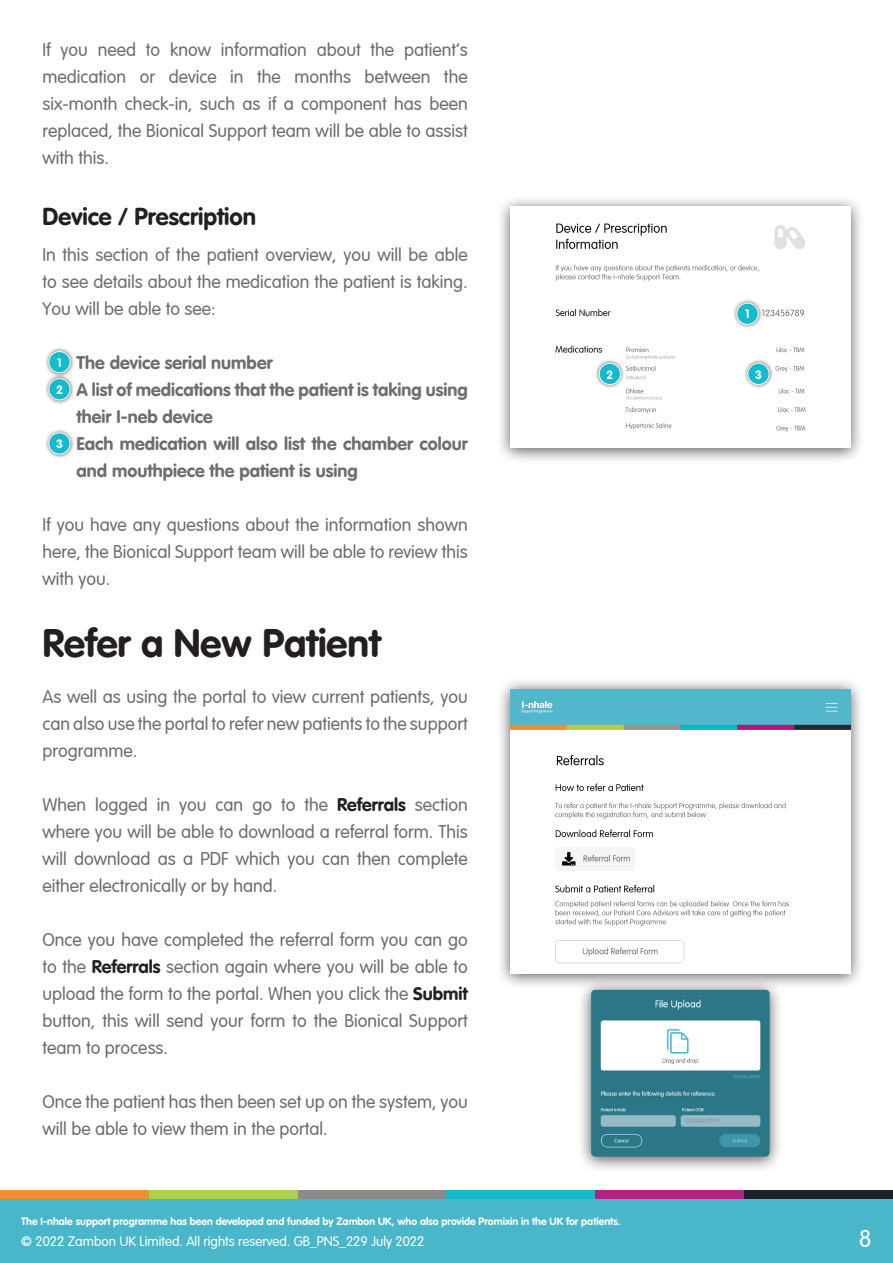
<style>
.page{position:relative;width:893px;height:1263px;background:#fff}
.page>*{position:absolute;margin:0;border:0;box-sizing:border-box;transform-origin:0 0}
.t1{font:39px "VAG Rounded Bold";color:#231f20}
.t2{font:24px "VAG Rounded Bold";color:#231f20}
.t3{font:300 24px "VAG Rounded";color:#fff}
.t4{font:300 18px/27px "VAG Rounded";color:#6c6d70;text-align:justify}
.t5{font:18px/27px "VAG Rounded Bold";color:#6c6d70}
.t6{font:300 13.5px "VAG Rounded";color:#fff}
.t7{font:12px "VAG Rounded Bold";color:#fff}
.t8{font:10.5px "VAG Rounded Bold";color:#fff}
.s1{font-family:"Arial";font-weight:700}
.s2{font-family:"VAG Rounded Bold";font-weight:400;color:#231f20}
</style>
<div class="page">
<div style="left:0;top:1199px;width:893px;height:64px;background:#49b7c9"></div>
<div style="left:0;top:1191px;width:149px;height:8px;background:#ed9038"></div>
<div style="left:149px;top:1191px;width:149px;height:8px;background:#add14d"></div>
<div style="left:298px;top:1191px;width:148px;height:8px;background:#8d8986"></div>
<div style="left:446px;top:1191px;width:149px;height:8px;background:#14bccb"></div>
<div style="left:595px;top:1191px;width:149px;height:8px;background:#b62084"></div>
<div style="left:744px;top:1191px;width:149px;height:8px;background:#1c222a"></div>
<div style="left:496px;top:195px;width:369px;height:269px;background:#231f20;opacity:.75"></div>
<img style="left:510px;top:207px;width:340px;height:241px">
<div style="left:496px;top:677px;width:369px;height:313px;background:#231f20;opacity:.75"></div>
<img style="left:510px;top:689px;width:340px;height:285px">
<div style="left:44px;top:347px;width:31px;height:31px;background:#231f20;opacity:.75"></div>
<div style="left:49px;top:351px;width:21px;height:22px;background:#14bccb;border-radius:50%"></div>
<div style="left:48px;top:351px;width:22px;height:22px;border:1px solid #fff;border-radius:50%"></div>
<div style="left:44px;top:374px;width:31px;height:31px;background:#231f20;opacity:.75"></div>
<div style="left:49px;top:379px;width:21px;height:21px;background:#14bccb;border-radius:50%"></div>
<div style="left:48px;top:378px;width:22px;height:22px;border:1px solid #fff;border-radius:50%"></div>
<div style="left:44px;top:428px;width:31px;height:31px;background:#231f20;opacity:.75"></div>
<div style="left:49px;top:433px;width:21px;height:21px;background:#14bccb;border-radius:50%"></div>
<div style="left:48px;top:432px;width:22px;height:22px;border:1px solid #fff;border-radius:50%"></div>
<div style="left:732px;top:299px;width:31px;height:30px;background:#231f20;opacity:.75"></div>
<div style="left:737px;top:303px;width:21px;height:21px;background:#14bccb;border-radius:50%"></div>
<div style="left:736px;top:303px;width:22px;height:22px;border:1px solid #fff;border-radius:50%"></div>
<div style="left:595px;top:359px;width:30px;height:30px;background:#231f20;opacity:.75"></div>
<div style="left:599px;top:363px;width:21px;height:21px;background:#14bccb;border-radius:50%"></div>
<div style="left:599px;top:363px;width:22px;height:22px;border:1px solid #fff;border-radius:50%"></div>
<div style="left:743px;top:359px;width:31px;height:30px;background:#231f20;opacity:.75"></div>
<div style="left:748px;top:363px;width:21px;height:21px;background:#14bccb;border-radius:50%"></div>
<div style="left:747px;top:363px;width:22px;height:22px;border:1px solid #fff;border-radius:50%"></div>
<div style="left:577px;top:977px;width:207px;height:196px;background:#231f20;opacity:.75"></div>
<img style="left:591px;top:990px;width:179px;height:167px">
<p class="t4" style="left:43px;top:37px;width:427px">If you need to know information about the patientÕs medication or device in the months between the six-month check-in, such as if a component has been replaced, the Bionical Support team will be able to assist with this.</p>
<h2 class="t2" style="left:43px;top:203px;width:215px">Device / Prescription</h2>
<p class="t4" style="left:43px;top:241px;width:427px">In this section of the patient overview, you will be able to see details about the medication the patient is taking.<br>You will be able to see:</p>
<p class="t5" style="left:60px;top:349px;width:215px"><span class="s1">•</span> The device serial number</p>
<p class="t5" style="left:77px;top:376px;width:393px;text-indent:-17px"><span class="s1">•</span> A list of medications that the patient is taking using their I-neb device</p>
<p class="t5" style="left:77px;top:430px;width:393px;text-indent:-17px"><span class="s1">•</span> Each medication will also list the chamber colour and mouthpiece the patient is using</p>
<p class="t4" style="left:43px;top:511px;width:427px">If you have any questions about the information shown here, the Bionical Support team will be able to review this with you.</p>
<h1 class="t1" style="left:43px;top:621px;width:340px">Refer a New Patient</h1>
<p class="t4" style="left:43px;top:684px;width:427px">As well as using the portal to view current patients, you can also use the portal to refer new patients to the support programme.</p>
<p class="t4" style="left:43px;top:792px;width:427px">When logged in you can go to the <span class="s2">Referrals</span> section where you will be able to download a referral form. This will download as a PDF which you can then complete either electronically or by hand.</p>
<p class="t4" style="left:43px;top:927px;width:427px">Once you have completed the referral form you can go to the <span class="s2">Referrals</span> section again where you will be able to upload the form to the portal. When you click the <span class="s2">Submit </span>button, this will send your form to the Bionical Support team to process.</p>
<p class="t4" style="left:43px;top:1089px;width:427px">Once the patient has then been set up on the system, you will be able to view them in the portal.</p>
<p class="t7" style="left:57px;top:355px;width:6px">1</p>
<p class="t7" style="left:56px;top:383px;width:8px">2</p>
<p class="t7" style="left:56px;top:437px;width:8px">3</p>
<p class="t7" style="left:745px;top:307px;width:6px">1</p>
<p class="t7" style="left:606px;top:367px;width:8px">2</p>
<p class="t7" style="left:755px;top:367px;width:8px">3</p>
<p class="t8" style="left:21px;top:1215px;width:601px">The I-nhale support programme has been developed and funded by Zambon UK, who also provide Promixin in the UK for patients.</p>
<p class="t6" style="left:21px;top:1233px;width:405px">© 2022 Zambon UK Limited. All rights reserved. GB_PNS_229 July 2022</p>
<h2 class="t3" style="left:859px;top:1225px;width:14px">8</h2>
</div>
